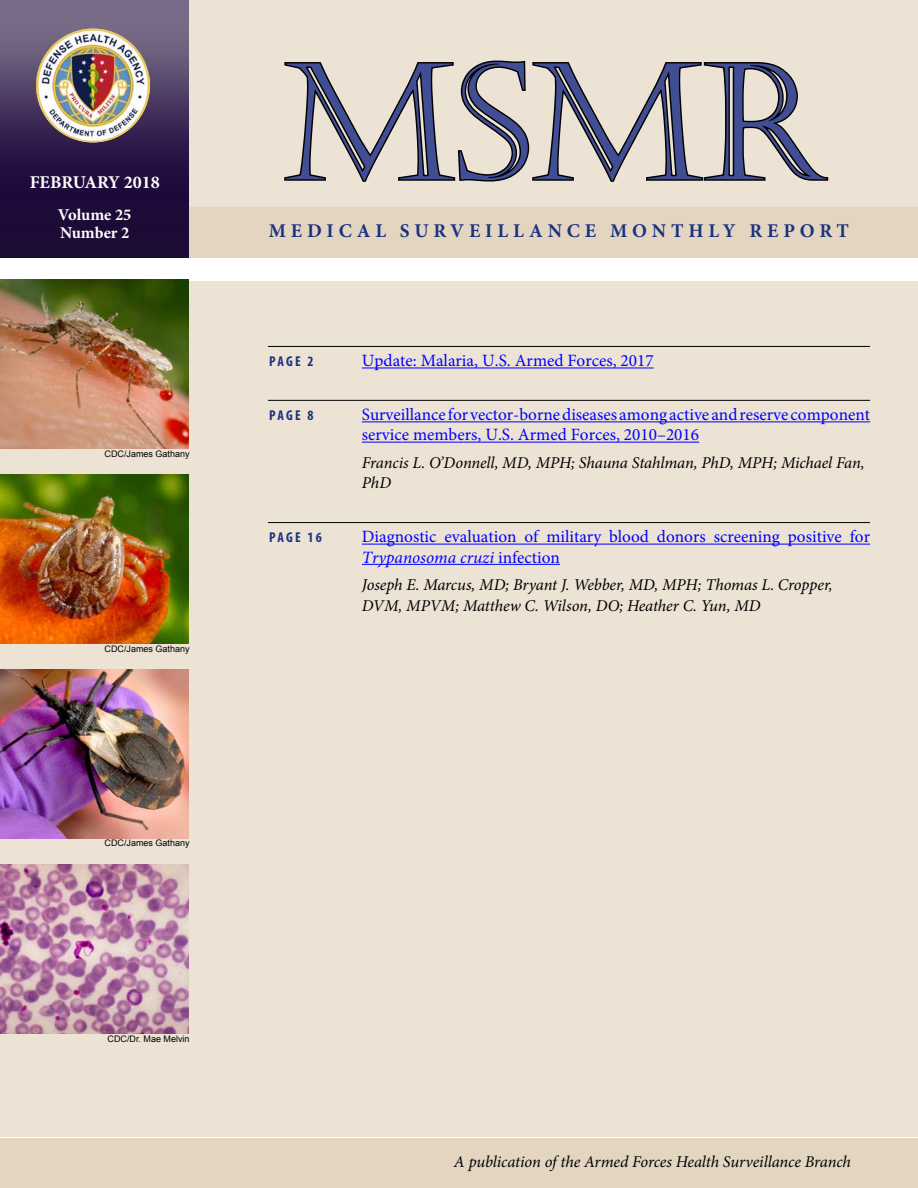
<style>
.page{position:relative;width:918px;height:1188px;background:#fff}
.page>*{position:absolute;margin:0;border:0;box-sizing:border-box;transform-origin:0 0}
.t1{font:162px "Castellar";color:#424e93}
.t2{font:700 19.5px "Minion Pro";letter-spacing:.25em;color:#1b3281}
.Title_Page_Date{font:700 18px "Minion Pro";color:#fff}
.TOC_Subject{font:17.25px/20.2px "Minion Pro";color:#00f}
.TOC_Subject_NOAuthor{font:17.25px "Minion Pro";color:#00f}
.TOC_Author{font:italic 16.5px/20.2px "Minion Pro";letter-spacing:-.005em;color:#000}
.t3{font:italic 16.5px "Minion Pro";letter-spacing:-.01em;color:#010202}
.Title_Page_Volume{font:700 16.5px "Minion Pro";color:#fff}
.Title_Page_Number{font:700 16.5px "Minion Pro";letter-spacing:-.005em;color:#fff}
.TOC_Subject-2{font:700 condensed 14.25px "Myriad Pro";letter-spacing:.155em;color:#1b3281}
.TOC_Subject_NOAuthor-2{font:700 condensed 14.25px "Myriad Pro";color:#1b3281}
.t4{font:9px "Arial";color:#000}
.s1{font-style:italic}
</style>
<div class="page">
<div style="left:0;top:0;width:918px;height:257px;background:#ece3d5"></div>
<div style="left:177px;top:207px;width:741px;height:50px;background:#e3d5c0"></div>
<div style="left:0;top:1138px;width:918px;height:50px;background:#e3d5c0"></div>
<div style="left:0;top:281px;width:918px;height:856px;background:#ece3d5"></div>
<svg style="left:0;top:0;width:189px;height:257px;background:#3c2a53"></svg>
<svg style="left:284px;top:60px;width:545px;height:122px"></svg>
<img style="left:0;top:475px;width:189px;height:169px">
<img style="left:0;top:669px;width:189px;height:170px">
<img style="left:36px;top:28px;width:114px;height:114px;border-radius:57px">
<img style="left:0;top:280px;width:189px;height:169px">
<img style="left:0;top:864px;width:189px;height:169px">
<hr style="left:268px;top:346px;width:602px;height:1px;background:#000">
<hr style="left:362px;top:368px;width:292px;height:1px;background:#00f">
<hr style="left:268px;top:400px;width:602px;height:1px;background:#000">
<hr style="left:362px;top:421px;width:508px;height:1px;background:#00f">
<hr style="left:362px;top:442px;width:337px;height:1px;background:#00f">
<hr style="left:268px;top:522px;width:602px;height:1px;background:#000">
<hr style="left:362px;top:544px;width:508px;height:1px;background:#00f">
<hr style="left:362px;top:564px;width:198px;height:1px;background:#00f">
<p class="Title_Page_Date" style="left:30px;top:170px;width:132px">FEBRUARY 2018</p>
<p class="Title_Page_Volume" style="left:58px;top:203px;width:75px">Volume 25</p>
<p class="Title_Page_Number" style="left:60px;top:221px;width:71px">Number 2</p>
<p class="t4" style="left:105px;top:448px;width:87px">CDC/James Gathany</p>
<p class="t4" style="left:105px;top:643px;width:87px">CDC/James Gathany</p>
<p class="t4" style="left:105px;top:837px;width:87px">CDC/James Gathany</p>
<p class="t4" style="left:108px;top:1032px;width:84px">CDC/Dr. Mae Melvin</p>
<h1 class="t1" style="left:284px;top:31px;width:545px">MSMR</h1>
<p class="t2" style="left:269px;top:217px;width:582px">MEDICAL SURVEILLANCE MONTHLY REPORT</p>
<p class="TOC_Subject_NOAuthor-2" style="left:269px;top:353px;width:46px">PAGE 2</p>
<p class="TOC_Subject_NOAuthor" style="left:362px;top:349px;width:293px">Update: Malaria, U.S. Armed Forces, 2017</p>
<p class="TOC_Subject-2" style="left:269px;top:407px;width:46px">PAGE 8</p>
<p class="TOC_Subject" style="left:362px;top:405px;width:510px">Surveillance for vector-borne diseases among active and reserve component service members, U.S. Armed Forces, 2010–2016</p>
<p class="TOC_Author" style="left:362px;top:453px;width:504px">Francis L. O’Donnell, MD, MPH; Shauna Stahlman, PhD, MPH; Michael Fan,<br>PhD</p>
<p class="TOC_Subject-2" style="left:269px;top:529px;width:54px">PAGE 16</p>
<p class="TOC_Subject" style="left:362px;top:527px;width:510px">Diagnostic evaluation of military blood donors screening positive for<br><span class="s1">Trypanosoma cruzi</span> infection</p>
<p class="TOC_Author" style="left:362px;top:575px;width:472px">Joseph E. Marcus, MD; Bryant J. Webber, MD, MPH; Thomas L. Cropper,<br>DVM, MPVM; Matthew C. Wilson, DO; Heather C. Yun, MD</p>
<p class="t3" style="left:454px;top:1150px;width:398px">A publication of the Armed Forces Health Surveillance Branch</p>
</div>
